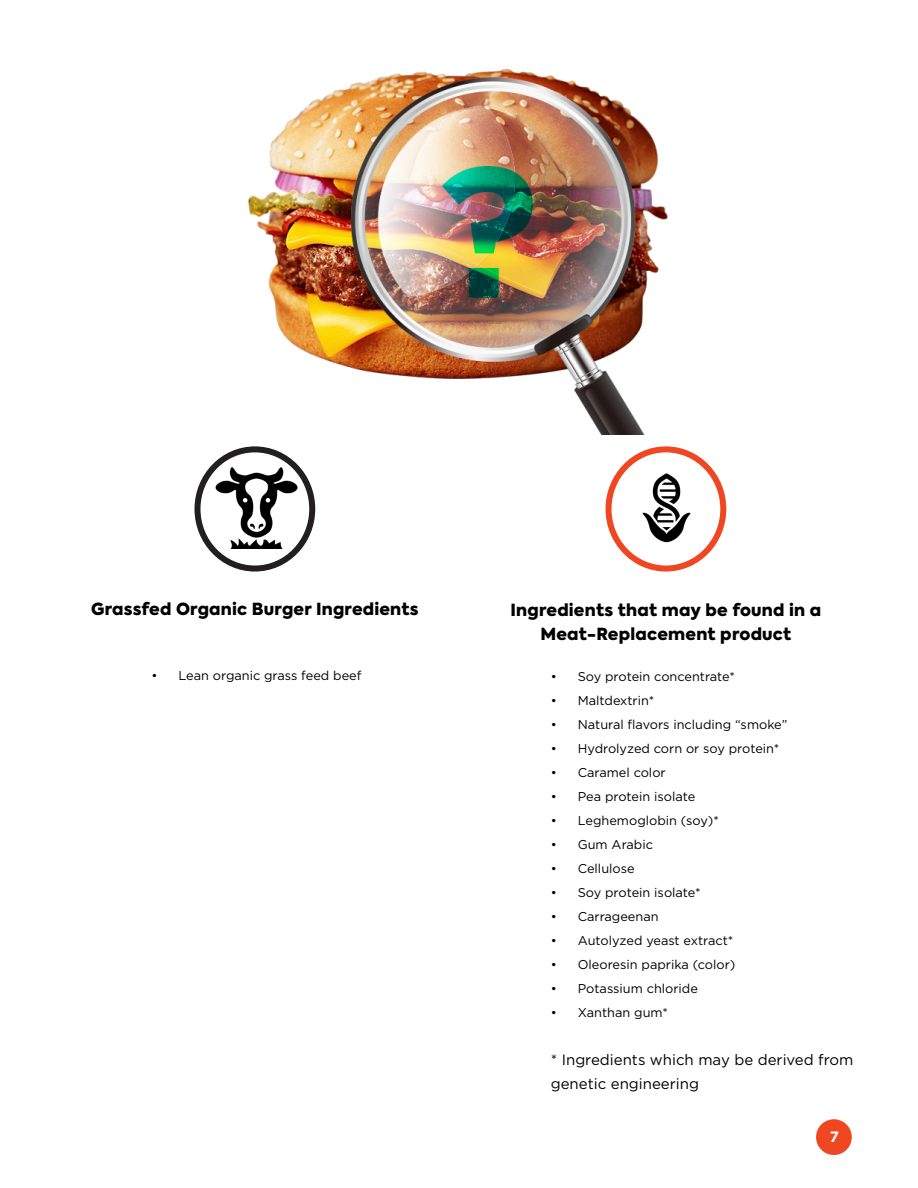
<style>
.page{position:relative;width:918px;height:1188px;background:#fff}
.page>*{position:absolute;margin:0;border:0;box-sizing:border-box;transform-origin:0 0}
.t1{font:900 16.65px "Axiforma";letter-spacing:.015em;color:#000}
.t2{font:15px "Gotham";color:#000}
.t3{font:700 15px "Gotham";color:#fff}
.t4{font:12.75px "Gotham";color:#000}
</style>
<div class="page">
<div style="left:816px;top:1119px;width:36px;height:36px;background:#ef4722;border-radius:50%"></div>
<img style="left:248px;top:68px;width:420px;height:367px">
<img style="left:212px;top:465px;width:88px;height:84px">
<img style="left:622px;top:470px;width:89px;height:74px">
<div style="left:194px;top:446px;width:121px;height:126px;border:6px solid #231f20;border-radius:50%"></div>
<div style="left:606px;top:446px;width:120px;height:126px;border:6px solid #ef4722;border-radius:50%"></div>
<p class="t1" style="left:91px;top:597px;width:329px">Grassfed Organic Burger Ingredients</p>
<p class="t1" style="left:511px;top:598px;width:312px">Ingredients that may be found in a</p>
<p class="t1" style="left:540px;top:622px;width:252px">Meat-Replacement product</p>
<p class="t4" style="left:152px;top:667px;width:211px">• Lean organic grass feed beef</p>
<p class="t4" style="left:551px;top:668px;width:186px">• Soy protein concentrate*</p>
<p class="t4" style="left:551px;top:692px;width:105px">• Maltdextrin*</p>
<p class="t4" style="left:551px;top:716px;width:238px">• Natural flavors including “smoke”</p>
<p class="t4" style="left:551px;top:740px;width:230px">• Hydrolyzed corn or soy protein*</p>
<p class="t4" style="left:551px;top:764px;width:116px">• Caramel color</p>
<p class="t4" style="left:551px;top:788px;width:146px">• Pea protein isolate</p>
<p class="t4" style="left:551px;top:812px;width:170px">• Leghemoglobin (soy)*</p>
<p class="t4" style="left:551px;top:836px;width:104px">• Gum Arabic</p>
<p class="t4" style="left:551px;top:860px;width:85px">• Cellulose</p>
<p class="t4" style="left:551px;top:884px;width:151px">• Soy protein isolate*</p>
<p class="t4" style="left:551px;top:908px;width:109px">• Carrageenan</p>
<p class="t4" style="left:551px;top:932px;width:184px">• Autolyzed yeast extract*</p>
<p class="t4" style="left:551px;top:956px;width:186px">• Oleoresin paprika (color)</p>
<p class="t4" style="left:551px;top:980px;width:149px">• Potassium chloride</p>
<p class="t4" style="left:551px;top:1004px;width:119px">• Xanthan gum*</p>
<p class="t2" style="left:551px;top:1050px;width:304px">* Ingredients which may be derived from</p>
<p class="t2" style="left:551px;top:1074px;width:150px">genetic engineering</p>
<p class="t3" style="left:830px;top:1127px;width:11px">7</p>
</div>
